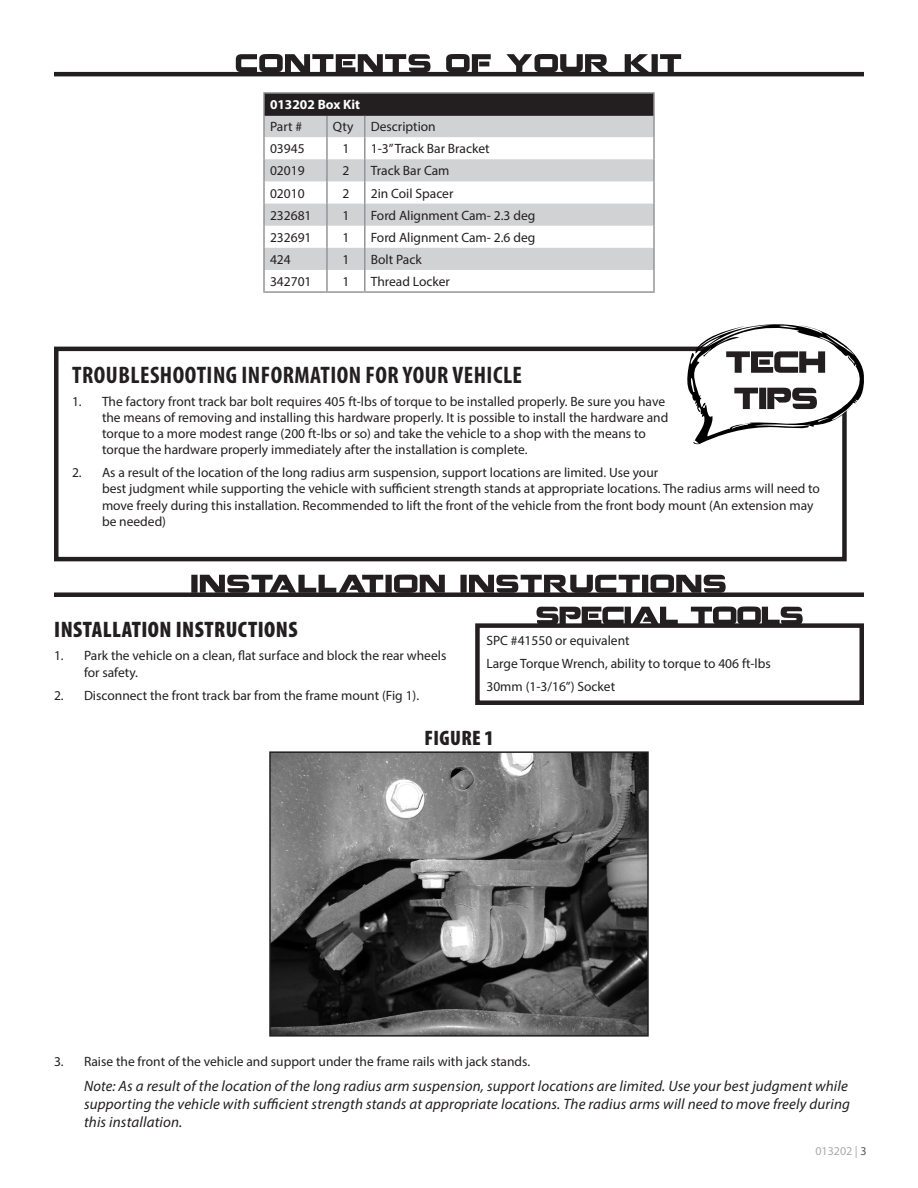
<style>
.page{position:relative;width:918px;height:1188px;background:#fff}
.page>*{position:absolute;margin:0;border:0;box-sizing:border-box;transform-origin:0 0}
.Headline{font:700 condensed 24px "Myriad Pro";letter-spacing:.02em;color:#231f20}
.Headline-2{font:900 condensed 22.5px "Myriad Pro";letter-spacing:.02em;color:#231f20}
.Photo-Caption{font:900 condensed 21px "Myriad Pro";letter-spacing:.02em;color:#231f20}
.Special__-_Note{font:italic 15px/18px "Myriad Pro";letter-spacing:.01em;color:#231f20}
.BOM-parts{font:13.5px/16.2px "Myriad Pro";color:#231f20}
.t1{font:700 13.5px "Myriad Pro";color:#fff}
.t2{font:12px "Myriad Pro";color:#a8a9ad}
.s1{color:#57585a}
</style>
<div class="page">
<svg style="left:236px;top:54px;width:445px;height:18px"></svg>
<hr style="left:54px;top:72px;width:810px;height:4px;background:#231f20">
<div style="left:264px;top:93px;width:390px;height:22px;background:#231f20"></div>
<svg style="left:265px;top:116px;width:388px;height:154px;fill:#d1d2d4"></svg>
<hr style="left:263px;top:92px;width:64px;height:2px;background:#939598">
<hr style="left:263px;top:94px;width:2px;height:21px;background:#939598">
<hr style="left:327px;top:92px;width:38px;height:2px;background:#939598">
<hr style="left:365px;top:92px;width:290px;height:2px;background:#939598">
<hr style="left:653px;top:94px;width:2px;height:21px;background:#939598">
<hr style="left:263px;top:115px;width:2px;height:22px;background:#939598">
<hr style="left:326px;top:116px;width:2px;height:21px;background:#939598">
<hr style="left:364px;top:116px;width:2px;height:21px;background:#939598">
<hr style="left:653px;top:115px;width:2px;height:22px;background:#939598">
<hr style="left:263px;top:137px;width:2px;height:22px;background:#939598">
<hr style="left:326px;top:137px;width:2px;height:22px;background:#939598">
<hr style="left:364px;top:137px;width:2px;height:22px;background:#939598">
<hr style="left:653px;top:137px;width:2px;height:22px;background:#939598">
<hr style="left:263px;top:159px;width:2px;height:22px;background:#939598">
<hr style="left:326px;top:159px;width:2px;height:22px;background:#939598">
<hr style="left:364px;top:159px;width:2px;height:22px;background:#939598">
<hr style="left:653px;top:159px;width:2px;height:22px;background:#939598">
<hr style="left:263px;top:181px;width:2px;height:23px;background:#939598">
<hr style="left:326px;top:181px;width:2px;height:23px;background:#939598">
<hr style="left:364px;top:181px;width:2px;height:23px;background:#939598">
<hr style="left:653px;top:181px;width:2px;height:23px;background:#939598">
<hr style="left:263px;top:204px;width:2px;height:22px;background:#939598">
<hr style="left:326px;top:204px;width:2px;height:22px;background:#939598">
<hr style="left:364px;top:204px;width:2px;height:22px;background:#939598">
<hr style="left:653px;top:204px;width:2px;height:22px;background:#939598">
<hr style="left:263px;top:226px;width:2px;height:22px;background:#939598">
<hr style="left:326px;top:226px;width:2px;height:22px;background:#939598">
<hr style="left:364px;top:226px;width:2px;height:22px;background:#939598">
<hr style="left:653px;top:226px;width:2px;height:22px;background:#939598">
<hr style="left:263px;top:248px;width:2px;height:22px;background:#939598">
<hr style="left:326px;top:248px;width:2px;height:22px;background:#939598">
<hr style="left:364px;top:248px;width:2px;height:22px;background:#939598">
<hr style="left:653px;top:248px;width:2px;height:22px;background:#939598">
<hr style="left:263px;top:270px;width:2px;height:21px;background:#939598">
<hr style="left:326px;top:270px;width:2px;height:21px;background:#939598">
<hr style="left:364px;top:270px;width:2px;height:21px;background:#939598">
<hr style="left:653px;top:270px;width:2px;height:21px;background:#939598">
<hr style="left:263px;top:291px;width:64px;height:2px;background:#939598">
<hr style="left:327px;top:291px;width:38px;height:2px;background:#939598">
<hr style="left:365px;top:291px;width:290px;height:2px;background:#939598">
<hr style="left:265px;top:114px;width:62px;height:2px;background:#231f20">
<hr style="left:327px;top:114px;width:38px;height:2px;background:#231f20">
<hr style="left:365px;top:114px;width:288px;height:2px;background:#231f20">
<svg style="left:191px;top:575px;width:535px;height:17px"></svg>
<div style="left:54px;top:592px;width:810px;height:5px;background:#231f20"></div>
<img style="left:272px;top:754px;width:374px;height:280px">
<div style="left:269px;top:751px;width:380px;height:286px;border:2px solid #231f20"></div>
<div style="left:475px;top:623px;width:389px;height:82px;border:4px solid #231f20"></div>
<svg style="left:537px;top:607px;width:266px;height:18px"></svg>
<div style="left:54px;top:347px;width:793px;height:214px;border:4px solid #231f20"></div>
<svg style="left:687px;top:324px;width:177px;height:120px"></svg>
<p class="t1" style="left:270px;top:96px;width:92px">013202 Box Kit</p>
<p class="BOM-parts" style="left:270px;top:118px;width:34px">Part #</p>
<p class="BOM-parts" style="left:333px;top:118px;width:22px">Qty</p>
<p class="BOM-parts" style="left:371px;top:118px;width:67px">Description</p>
<p class="BOM-parts" style="left:270px;top:140px;width:36px">03945</p>
<p class="BOM-parts" style="left:342px;top:140px;width:8px">1</p>
<p class="BOM-parts" style="left:371px;top:140px;width:121px">1-3” Track Bar Bracket</p>
<p class="BOM-parts" style="left:270px;top:163px;width:36px">02019</p>
<p class="BOM-parts" style="left:342px;top:163px;width:8px">2</p>
<p class="BOM-parts" style="left:371px;top:163px;width:80px">Track Bar Cam</p>
<p class="BOM-parts" style="left:270px;top:185px;width:36px">02010</p>
<p class="BOM-parts" style="left:342px;top:185px;width:8px">2</p>
<p class="BOM-parts" style="left:371px;top:185px;width:84px">2in Coil Spacer</p>
<p class="BOM-parts" style="left:270px;top:207px;width:43px">232681</p>
<p class="BOM-parts" style="left:342px;top:207px;width:8px">1</p>
<p class="BOM-parts" style="left:371px;top:207px;width:166px">Ford Alignment Cam- 2.3 deg</p>
<p class="BOM-parts" style="left:270px;top:229px;width:43px">232691</p>
<p class="BOM-parts" style="left:342px;top:229px;width:8px">1</p>
<p class="BOM-parts" style="left:371px;top:229px;width:166px">Ford Alignment Cam- 2.6 deg</p>
<p class="BOM-parts" style="left:270px;top:251px;width:22px">424</p>
<p class="BOM-parts" style="left:342px;top:251px;width:8px">1</p>
<p class="BOM-parts" style="left:371px;top:251px;width:53px">Bolt Pack</p>
<p class="BOM-parts" style="left:270px;top:273px;width:43px">342701</p>
<p class="BOM-parts" style="left:342px;top:273px;width:8px">1</p>
<p class="BOM-parts" style="left:371px;top:273px;width:81px">Thread Locker</p>
<p class="Headline" style="left:72px;top:360px;width:451px">TROUBLESHOOTING INFORMATION FOR YOUR VEHICLE</p>
<p class="BOM-parts" style="left:102px;top:393px;width:568px;text-indent:-30px">1. The factory front track bar bolt requires 405 ft-lbs of torque to be installed properly. Be sure you have the means of removing and installing this hardware properly. It is possible to install the hardware and torque to a more modest range (200 ft-lbs or so) and take the vehicle to a shop with the means to torque the hardware properly immediately after the installation is complete.</p>
<p class="BOM-parts" style="left:102px;top:464px;width:720px;text-indent:-30px">2. As a result of the location of the long radius arm suspension, support locations are limited. Use your<br>best judgment while supporting the vehicle with sufficient strength stands at appropriate locations. The radius arms will need to move freely during this installation. Recommended to lift the front of the vehicle from the front body mount (An extension may be needed)</p>
<p class="Headline-2" style="left:54px;top:616px;width:245px">INSTALLATION INSTRUCTIONS</p>
<p class="BOM-parts" style="left:84px;top:648px;width:364px;text-indent:-30px">1. Park the vehicle on a clean, flat surface and block the rear wheels for safety.</p>
<p class="BOM-parts" style="left:54px;top:687px;width:367px">2. Disconnect the front track bar from the frame mount (Fig 1).</p>
<p class="Photo-Caption" style="left:424px;top:725px;width:71px">FIGURE 1</p>
<p class="BOM-parts" style="left:486px;top:632px;width:145px">SPC #41550 or equivalent</p>
<p class="BOM-parts" style="left:486px;top:655px;width:286px">Large Torque Wrench, ability to torque to 406 ft-lbs</p>
<p class="BOM-parts" style="left:486px;top:678px;width:130px">30mm (1-3/16”) Socket</p>
<p class="BOM-parts" style="left:54px;top:1053px;width:478px">3. Raise the front of the vehicle and support under the frame rails with jack stands.</p>
<p class="Special__-_Note" style="left:84px;top:1077px;width:768px">Note: As a result of the location of the long radius arm suspension, support locations are limited. Use your best judgment while supporting the vehicle with sufficient strength stands at appropriate locations. The radius arms will need to move freely during this installation.</p>
<p class="t2" style="left:815px;top:1143px;width:53px">013202 | <span class="s1">3</span></p>
</div>
